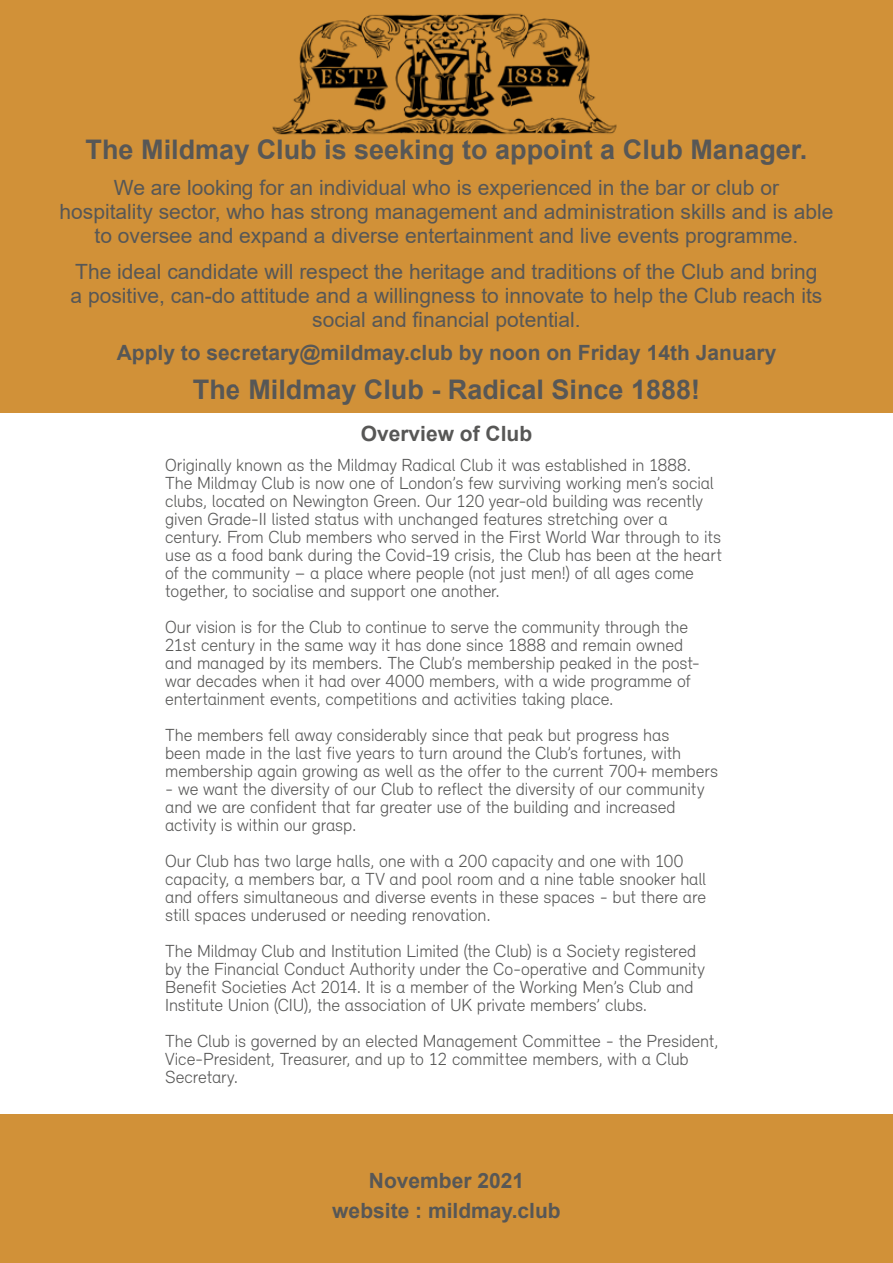
<style>
.page{position:relative;width:893px;height:1263px;background:#fff}
.page>*{position:absolute;margin:0;border:0;box-sizing:border-box;transform-origin:0 0}
.t1{font:700 27px "Arial";color:#575756}
.t2{font:21px/24px "Arial";color:#575756;text-align:center}
.t3{font:700 21px/30px "Arial";color:#575756;text-align:center}
.t4{font:300 18px/18px "Relevant";letter-spacing:-.01em;color:#575756}
</style>
<div class="page">
<div style="left:0;top:0;width:893px;height:412px;background:#d19138"></div>
<img style="left:272px;top:13px;width:345px;height:122px">
<div style="left:0;top:1114px;width:893px;height:149px;background:#d19138"></div>
<h1 class="t1" style="left:86px;top:131px;width:723px">The Mildmay Club is seeking to appoint a Club Manager.</h1>
<p class="t2" style="left:59px;top:176px;width:775px">We are looking for an individual who is experienced in the bar or club or<br>hospitality sector, who has strong management and administration skills and is able to oversee and expand a diverse entertainment and live events programme.</p>
<p class="t2" style="left:71px;top:260px;width:753px">The ideal candidate will respect the heritage and traditions of the Club and bring a positive, can-do attitude and a willingness to innovate to help the Club reach its social and financial potential.</p>
<p class="t3" style="left:117px;top:338px;width:661px">Apply to secretary@mildmay.club by noon on Friday 14th January</p>
<h1 class="t1" style="left:193px;top:371px;width:509px">The Mildmay Club - Radical Since 1888!</h1>
<p class="t3" style="left:361px;top:418px;width:173px">Overview of Club</p>
<p class="t4" style="left:165px;top:455px;width:558px">Originally known as the Mildmay Radical Club it was established in 1888.<br>The Mildmay Club is now one of London’s few surviving working men’s social clubs, located on Newington Green. Our 120 year-old building was recently given Grade-II listed status with unchanged features stretching over a century. From Club members who served in the First World War through to its use as a food bank during the Covid-19 crisis, the Club has been at the heart of the community – a place where people (not just men!) of all ages come together, to socialise and support one another.</p>
<p class="t4" style="left:165px;top:617px;width:537px">Our vision is for the Club to continue to serve the community through the 21st century in the same way it has done since 1888 and remain owned and managed by its members. The Club’s membership peaked in the post&shy;war decades when it had over 4000 members, with a wide programme of entertainment events, competitions and activities taking place.</p>
<p class="t4" style="left:165px;top:725px;width:554px">The members fell away considerably since that peak but progress has<br>been made in the last five years to turn around the Club’s fortunes, with membership again growing as well as the offer to the current 700+ members</p>
<p class="t4" style="left:165px;top:779px;width:541px">- we want the diversity of our Club to reflect the diversity of our community and we are confident that far greater use of the building and increased activity is within our grasp.</p>
<p class="t4" style="left:165px;top:851px;width:543px">Our Club has two large halls, one with a 200 capacity and one with 100 capacity, a members bar, a TV and pool room and a nine table snooker hall and offers simultaneous and diverse events in these spaces - but there are still spaces underused or needing renovation.</p>
<p class="t4" style="left:165px;top:941px;width:541px">The Mildmay Club and Institution Limited (the Club) is a Society registered by the Financial Conduct Authority under the Co-operative and Community Benefit Societies Act 2014. It is a member of the Working Men’s Club and Institute Union (CIU), the association of UK private members’ clubs.</p>
<p class="t4" style="left:165px;top:1031px;width:555px">The Club is governed by an elected Management Committee - the President,<br>Vice-President, Treasurer, and up to 12 committee members, with a Club<br>Secretary.</p>
<p class="t3" style="left:332px;top:1166px;width:230px">November 2021 website : mildmay.club</p>
</div>
